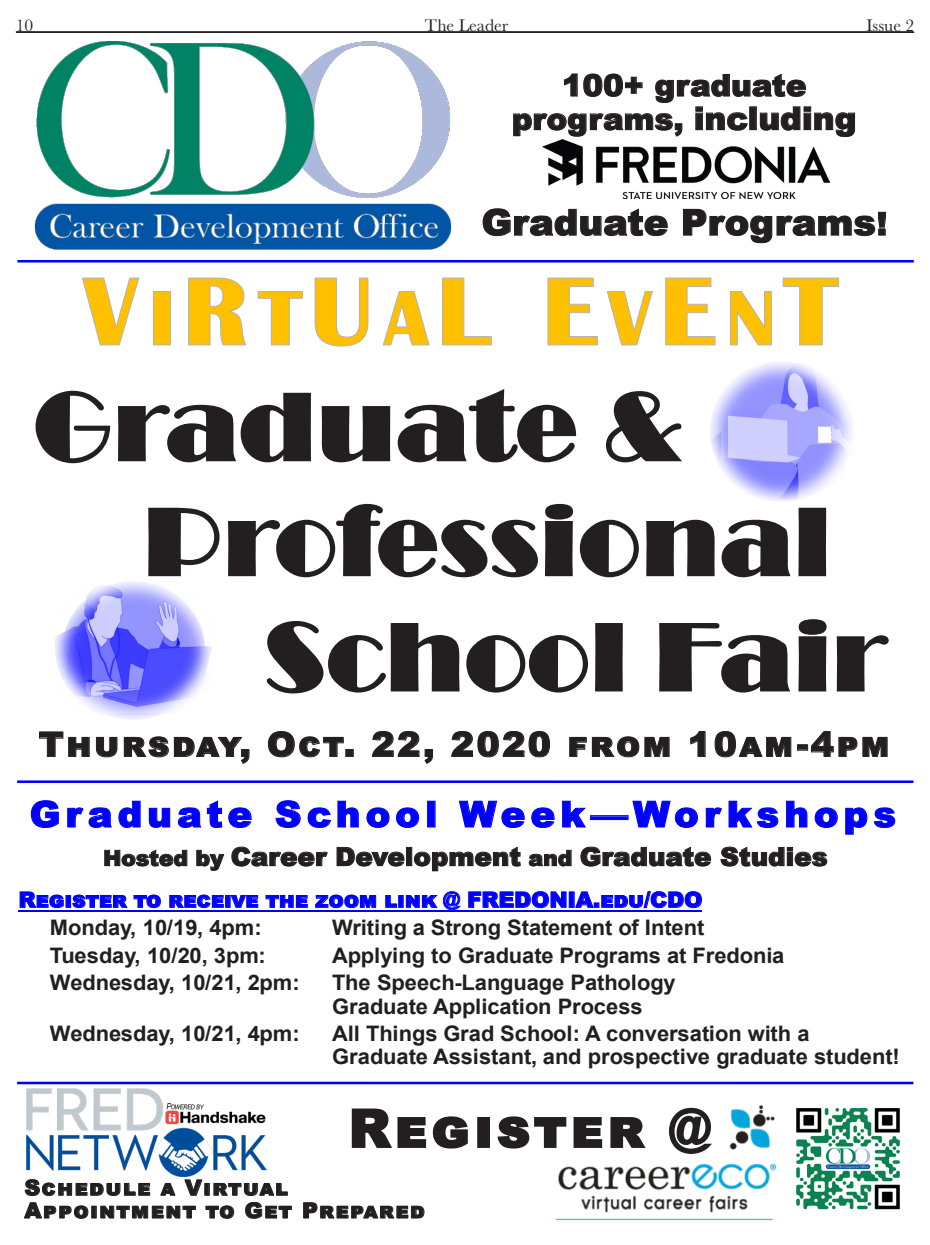
<style>
.page{position:relative;width:930px;height:1245px;background:#fff}
.page>*{position:absolute;margin:0;border:0;box-sizing:border-box;transform-origin:0 0}
.t1{font:900 52.85px "Arial";letter-spacing:.07em;color:#231f20}
.t2{font:900 35.88px "Arial";letter-spacing:.145em;color:#00f}
.t3{font:900 35.88px "Arial";color:#231f20}
.t4{font:900 33.95px "Arial";letter-spacing:.07em;color:#231f20}
.t5{font:900 30.1px/33.6px "Arial";letter-spacing:-.005em;color:#231f20;text-align:center}
.t6{font:900 25.38px "Arial";color:#231f20}
.t7{font:700 21.35px/23.1px "Arial";letter-spacing:-.005em;color:#231f20}
.t8{font:900 21.35px/27.8px "Arial";color:#00f}
.t9{font:900 21.35px/22.8px "Arial";letter-spacing:.06em;color:#231f20}
.t10{font:17.5px "Baskerville";color:#231f20}
.s1{font-size:31.85px}
.s2{font-size:21.35px}
.s3{font-weight:700;color:#231f20}
</style>
<div class="page">
<svg style="left:15px;top:31px;width:899px;height:2px"></svg>
<img style="left:34px;top:41px;width:417px;height:208px">
<svg style="left:36px;top:389px;width:646px;height:74px"></svg>
<svg style="left:148px;top:504px;width:678px;height:73px"></svg>
<svg style="left:267px;top:619px;width:621px;height:74px"></svg>
<img style="left:55px;top:570px;width:167px;height:150px">
<img style="left:699px;top:362px;width:153px;height:150px">
<hr style="left:19px;top:909px;width:682px;height:2px;background:#00f">
<img style="left:555px;top:1105px;width:222px;height:115px">
<hr style="left:17px;top:260px;width:896px;height:2px;background:#00f">
<hr style="left:17px;top:1081px;width:896px;height:3px;background:#00f">
<img style="left:542px;top:140px;width:287px;height:58px">
<hr style="left:17px;top:780px;width:896px;height:3px;background:#00f">
<svg style="left:82px;top:278px;width:57px;height:67px"></svg>
<div style="left:153px;top:291px;width:17px;height:54px;background:#ffc000"></div>
<div style="left:153px;top:291px;width:18px;height:54px;border:1px solid #b2b3b7"></div>
<svg style="left:188px;top:278px;width:58px;height:67px"></svg>
<svg style="left:258px;top:291px;width:45px;height:54px"></svg>
<svg style="left:314px;top:278px;width:54px;height:68px"></svg>
<svg style="left:383px;top:291px;width:46px;height:54px"></svg>
<svg style="left:442px;top:278px;width:155px;height:67px"></svg>
<svg style="left:607px;top:291px;width:45px;height:54px"></svg>
<svg style="left:665px;top:278px;width:50px;height:67px"></svg>
<svg style="left:730px;top:291px;width:41px;height:54px"></svg>
<svg style="left:782px;top:278px;width:56px;height:67px"></svg>
<img style="left:796px;top:1108px;width:104px;height:102px">
<img style="left:26px;top:1088px;width:240px;height:87px">
<p class="t10" style="left:16px;top:15px;width:19px">10</p>
<p class="t10" style="left:425px;top:15px;width:85px">The Leader</p>
<p class="t10" style="left:866px;top:15px;width:49px">Issue 2</p>
<p class="t5" style="left:511px;top:68px;width:346px">100+ graduate programs, <span class="s1">including</span></p>
<p class="t3" style="left:481px;top:196px;width:407px">Graduate Programs<span class="s1">!</span></p>
<p class="t4" style="left:39px;top:719px;width:852px">Thursday, Oct. 22, 2020 from 10am-4pm</p>
<p class="t2" style="left:30px;top:788px;width:867px">Graduate School Week—Workshops</p>
<p class="t6" style="left:103px;top:838px;width:725px"><span class="s2">Hosted by</span> Career Development <span class="s2">and</span> Graduate Studies</p>
<p class="t8" style="left:50px;top:885px;width:654px;text-indent:-31px">Register to receive the zoom link @ FREDONIA.edu/CDO<br><span class="s3">Monday, 10/19, 4pm:</span></p>
<p class="t7" style="left:332px;top:916px;width:374px">Writing a Strong Statement of Intent</p>
<p class="t7" style="left:50px;top:944px;width:217px">Tuesday, 10/20, 3pm:</p>
<p class="t7" style="left:332px;top:944px;width:454px">Applying to Graduate Programs at Fredonia</p>
<p class="t7" style="left:50px;top:971px;width:251px">Wednesday, 10/21, 2pm:</p>
<p class="t7" style="left:332px;top:971px;width:345px">The Speech-Language Pathology<br>Graduate Application Process</p>
<p class="t7" style="left:50px;top:1022px;width:251px">Wednesday, 10/21, 4pm:</p>
<p class="t7" style="left:332px;top:1022px;width:569px">All Things Grad School: A conversation with a<br>Graduate Assistant, and prospective graduate student!</p>
<p class="t1" style="left:348px;top:1089px;width:363px">Register @</p>
<p class="t9" style="left:24px;top:1175px;width:402px">Schedule a Virtual<br>Appointment to Get Prepared</p>
</div>
